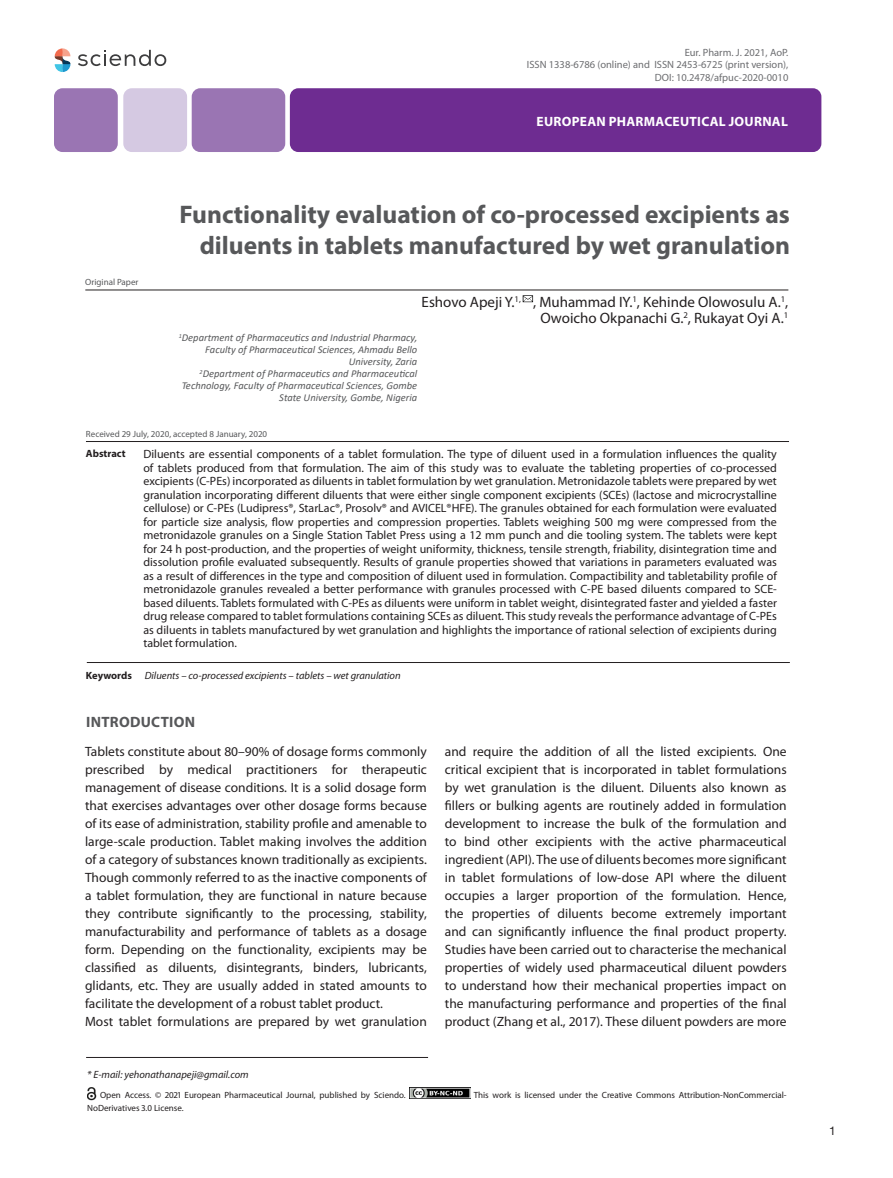
<style>
.page{position:relative;width:893px;height:1178px;background:#fff}
.page>*{position:absolute;margin:0;border:0;box-sizing:border-box;transform-origin:0 0}
.t1{font:700 25.5px/30.6px "Myriad Pro";color:#57585a;text-align:right}
.t2{font:15px "Myriad Pro";color:#231f20}
.Subtitle_1{font:700 15px "Myriad Pro";letter-spacing:.02em;color:#57585a}
.Text_main{font:13.5px/18px "Myriad Pro";color:#231f20;text-align:justify}
.t3{font:700 13.5px "Myriad Pro";letter-spacing:.02em;color:#fff}
.Sid2_text{font:12px/13.5px "Myriad Pro";color:#231f20;text-align:justify}
.t4{font:12px "Helvetica Neue";color:#231f20}
.t5{font:italic 10.5px/12px "Calibri";color:#57585a;text-align:right}
.t6{font:10.5px "Myriad Pro";color:#6c6d70}
.t7{font:italic 10.5px "Myriad Pro";color:#231f20}
.t8{font:700 10.5px "Myriad Pro";color:#231f20}
.t9{font:9px "Myriad Pro";color:#231f20}
.t10{font:9px "Myriad Pro";color:#57585a}
</style>
<div class="page">
<svg style="left:523px;top:295px;width:10px;height:7px"></svg>
<div style="left:290px;top:88px;width:531px;height:64px;background:#6e2c91;border-radius:9px"></div>
<div style="left:192px;top:88px;width:93px;height:64px;background:#9a75b3;border-radius:9px"></div>
<div style="left:123px;top:88px;width:64px;height:64px;background:#d5c9e2;border-radius:9px"></div>
<div style="left:54px;top:88px;width:64px;height:64px;background:#9a75b3;border-radius:9px"></div>
<hr style="left:85px;top:290px;width:703px;height:1px;background:#231f20">
<hr style="left:86px;top:441px;width:703px;height:1px;background:#231f20">
<hr style="left:87px;top:662px;width:703px;height:1px;background:#231f20">
<hr style="left:86px;top:1057px;width:342px;height:1px;background:#231f20">
<svg style="left:55px;top:48px;width:15px;height:24px"></svg>
<svg style="left:78px;top:50px;width:88px;height:16px"></svg>
<svg style="left:87px;top:1087px;width:9px;height:13px"></svg>
<img style="left:410px;top:1087px;width:60px;height:12px">
<p class="t6" style="left:685px;top:46px;width:105px">Eur. Pharm. J. 2021, AoP.</p>
<p class="t6" style="left:527px;top:58px;width:263px">ISSN 1338-6786 (online) and ISSN 2453-6725 (print version),</p>
<p class="t6" style="left:655px;top:71px;width:135px">DOI: 10.2478/afpuc-2020-0010</p>
<p class="t10" style="left:85px;top:277px;width:55px">Original Paper</p>
<p class="t3" style="left:537px;top:113px;width:253px">EUROPEAN PHARMACEUTICAL JOURNAL</p>
<p class="t1" style="left:179px;top:198px;width:612px">Functionality evaluation of co-processed excipients as diluents in tablets manufactured by wet granulation</p>
<p class="t2" style="left:422px;top:293px;width:368px">Eshovo Apeji Y.<sup>1,</sup> , Muhammad IY.<sup>1</sup>, Kehinde Olowosulu A.<sup>1</sup>,</p>
<p class="t2" style="left:540px;top:308px;width:250px">Owoicho Okpanachi G.<sup>2</sup>, Rukayat Oyi A.<sup>1</sup></p>
<p class="t5" style="left:179px;top:331px;width:240px"><sup>1</sup>Department of Pharmaceutics and Industrial Pharmacy,<br>Faculty of Pharmaceutical Sciences, Ahmadu Bello<br>University, Zaria</p>
<p class="t5" style="left:182px;top:367px;width:237px"><sup>2</sup>Department of Pharmaceutics and Pharmaceutical<br>Technology, Faculty of Pharmaceutical Sciences, Gombe<br>State University, Gombe, Nigeria</p>
<p class="t10" style="left:86px;top:428px;width:183px">Received 29 July, 2020, accepted 8 January, 2020</p>
<p class="t8" style="left:86px;top:447px;width:41px">Abstract</p>
<p class="Sid2_text" style="left:143px;top:447px;width:635px">Diluents are essential components of a tablet formulation. The type of diluent used in a formulation influences the quality of tablets produced from that formulation. The aim of this study was to evaluate the tableting properties of co-processed excipients (C-PEs) incorporated as diluents in tablet formulation by wet granulation. Metronidazole tablets were prepared by wet granulation incorporating different diluents that were either single component excipients (SCEs) (lactose and microcrystalline cellulose) or C-PEs (Ludipress®, StarLac®, Prosolv® and AVICEL®HFE). The granules obtained for each formulation were evaluated for particle size analysis, flow properties and compression properties. Tablets weighing 500 mg were compressed from the metronidazole granules on a Single Station Tablet Press using a 12 mm punch and die tooling system. The tablets were kept for 24 h post-production, and the properties of weight uniformity, thickness, tensile strength, friability, disintegration time and dissolution profile evaluated subsequently. Results of granule properties showed that variations in parameters evaluated was as a result of differences in the type and composition of diluent used in formulation. Compactibility and tabletability profile of metronidazole granules revealed a better performance with granules processed with C-PE based diluents compared to SCE&shy;based diluents. Tablets formulated with C-PEs as diluents were uniform in tablet weight, disintegrated faster and yielded a faster drug release compared to tablet formulations containing SCEs as diluent. This study reveals the performance advantage of C-PEs as diluents in tablets manufactured by wet granulation and highlights the importance of rational selection of excipients during tablet formulation.</p>
<p class="t8" style="left:86px;top:668px;width:48px">Keywords</p>
<p class="t7" style="left:145px;top:669px;width:257px">Diluents – co-processed excipients – tablets – wet granulation</p>
<p class="Subtitle_1" style="left:86px;top:712px;width:111px">INTRODUCTION</p>
<p class="Text_main" style="left:85px;top:742px;width:343px">Tablets constitute about 80–90% of dosage forms commonly prescribed by medical practitioners for therapeutic management of disease conditions. It is a solid dosage form that exercises advantages over other dosage forms because of its ease of administration, stability profile and amenable to large-scale production. Tablet making involves the addition of a category of substances known traditionally as excipients.<br>Though commonly referred to as the inactive components of a tablet formulation, they are functional in nature because they contribute significantly to the processing, stability, manufacturability and performance of tablets as a dosage form. Depending on the functionality, excipients may be classified as diluents, disintegrants, binders, lubricants, glidants, etc. They are usually added in stated amounts to facilitate the development of a robust tablet product.</p>
<p class="Text_main" style="left:85px;top:1012px;width:343px">Most tablet formulations are prepared by wet granulation</p>
<p class="t7" style="left:87px;top:1068px;width:163px">* E-mail: yehonathanapeji@gmail.com</p>
<p class="Text_main" style="left:445px;top:742px;width:343px">and require the addition of all the listed excipients. One critical excipient that is incorporated in tablet formulations by wet granulation is the diluent. Diluents also known as fillers or bulking agents are routinely added in formulation development to increase the bulk of the formulation and to bind other excipients with the active pharmaceutical ingredient (API). The use of diluents becomes more significant in tablet formulations of low-dose API where the diluent occupies a larger proportion of the formulation. Hence, the properties of diluents become extremely important and can significantly influence the final product property.<br>Studies have been carried out to characterise the mechanical properties of widely used pharmaceutical diluent powders to understand how their mechanical properties impact on the manufacturing performance and properties of the final product (Zhang et al., 2017). These diluent powders are more</p>
<p class="t9" style="left:100px;top:1089px;width:307px">Open Access. © 2021 European Pharmaceutical Journal, published by Sciendo.</p>
<p class="t9" style="left:474px;top:1089px;width:315px">This work is licensed under the Creative Commons Attribution-NonCommercial-</p>
<p class="t9" style="left:87px;top:1103px;width:98px">NoDerivatives 3.0 License.</p>
<p class="t4" style="left:829px;top:1124px;width:8px">1</p>
</div>
